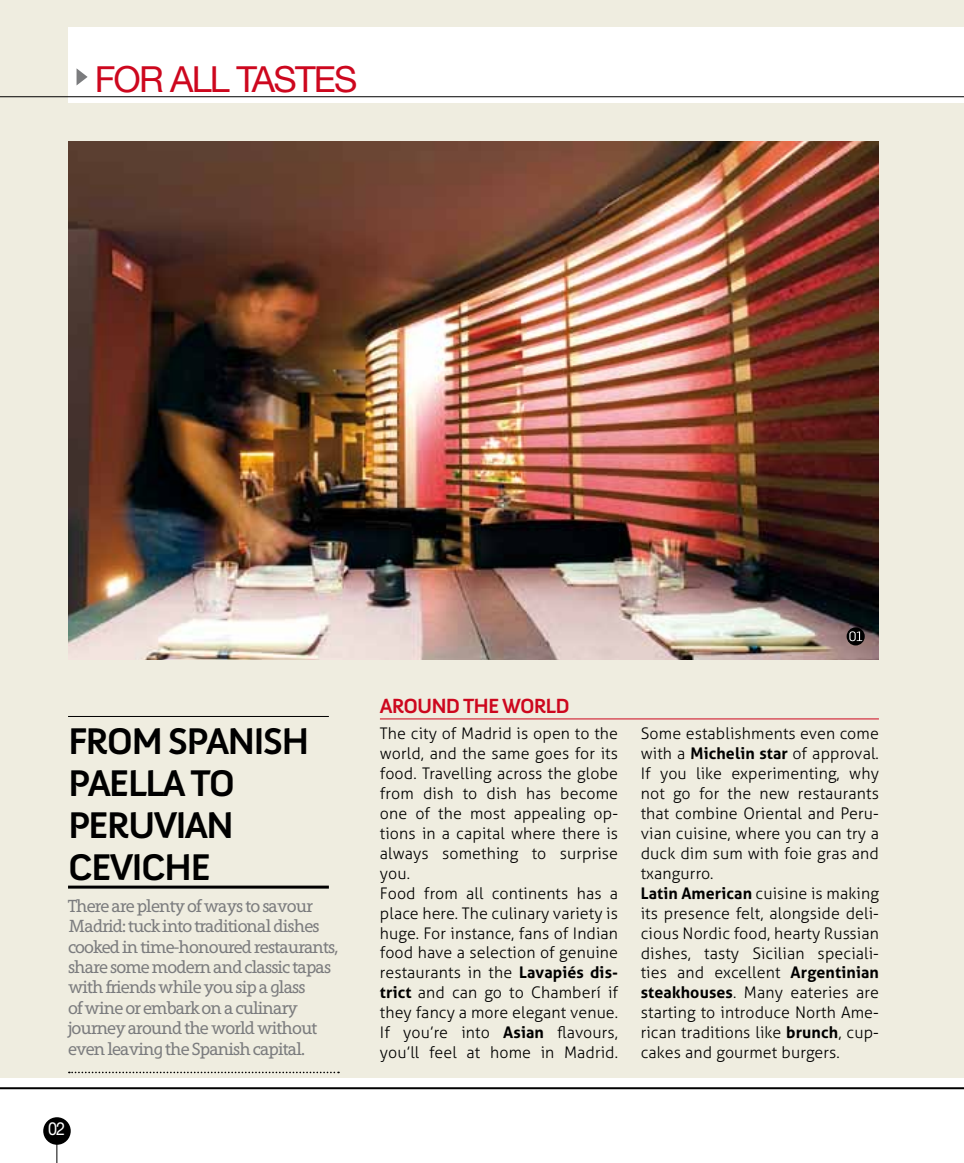
<style>
.page{position:relative;width:964px;height:1163px;background:#fff}
.page>*{position:absolute;margin:0;border:0;box-sizing:border-box;transform-origin:0 0}
.t1{font:700 38px/42px "Anivers";letter-spacing:-.05em;color:#000}
.t2{font:36px "Helvetica Neue LT Std";letter-spacing:-.05em;color:#cd071e}
.t3{font:700 21px "Anivers";letter-spacing:-.045em;color:#cd071e}
.t4{font:18px/20.4px "Grandesign Neue Serif";letter-spacing:-.05em;color:#7b7c7e}
.t5{font:18px "Helvetica Neue LT Std";color:#fff;scale:.9 1}
.t6{font:300 16px/20px "Aller";letter-spacing:.01em;color:#000}
.s1{font-weight:700}
</style>
<div class="page">
<div style="left:43px;top:1116px;width:28px;height:28px;background:#000;border-radius:50%"></div>
<hr style="left:57px;top:1126px;width:1px;height:36px;background:#000">
<div style="left:0;top:0;width:964px;height:1077px;background:#efede0"></div>
<img style="left:68px;top:142px;width:811px;height:517px">
<svg style="left:846px;top:627px;width:19px;height:18px"></svg>
<svg style="left:849px;top:631px;width:13px;height:10px"></svg>
<hr style="left:68px;top:715px;width:261px;height:1px;background:#000">
<hr style="left:68px;top:885px;width:261px;height:3px;background:#000">
<svg style="left:69px;top:1071px;width:270px;height:2px"></svg>
<hr style="left:380px;top:718px;width:499px;height:1px;background:#cd071e">
<div style="left:68px;top:27px;width:896px;height:75px;background:#fff"></div>
<svg style="left:77px;top:69px;width:11px;height:16px"></svg>
<hr style="left:0;top:1087px;width:964px;height:2px;background:#000">
<hr style="left:0;top:96px;width:964px;height:1px;background:#000">
<h2 class="t2" style="left:95px;top:57px;width:264px">FOR ALL TASTES</h2>
<h1 class="t1" style="left:68px;top:720px;width:243px">FROM SPANISH<br>PAELLA TO<br>PERUVIAN<br>CEVICHE</h1>
<p class="t4" style="left:68px;top:895px;width:272px">There are plenty of ways to savour Madrid: tuck into traditional dishes cooked in time-honoured restaurants, share some modern and classic tapas with friends while you sip a glass<br>of wine or embark on a culinary journey around the world without even leaving the Spanish capital.</p>
<p class="t5" style="left:48px;top:1117px;width:20px">02</p>
<h3 class="t3" style="left:380px;top:694px;width:191px">AROUND THE WORLD</h3>
<p class="t6" style="left:380px;top:723px;width:240px">The city of Madrid is open to the world, and the same goes for its food. Travelling across the globe from dish to dish has become one of the most appealing op&shy;tions in a capital where there is always something to surprise you.<br>Food from all continents has a place here. The culinary variety is huge. For instance, fans of Indian food have a selection of genuine restaurants in the <span class="s1">Lavapiés dis&shy;trict</span> and can go to Chamberí if they fancy a more elegant venue.<br>If you’re into <span class="s1">Asian</span> flavours, you’ll feel at home in Madrid.</p>
<p class="t6" style="left:641px;top:723px;width:240px">Some establishments even come with a <span class="s1">Michelin star</span> of approval.<br>If you like experimenting, why not go for the new restaurants that combine Oriental and Peru&shy;vian cuisine, where you can try a duck dim sum with foie gras and txangurro.<br><span class="s1">Latin American</span> cuisine is making its presence felt, alongside deli&shy;cious Nordic food, hearty Russian dishes, tasty Sicilian speciali&shy;ties and excellent <span class="s1">Argentinian steakhouses</span>. Many eateries are starting to introduce North Ame&shy;rican traditions like <span class="s1">brunch</span>, cup&shy;cakes and gourmet burgers.</p>
</div>
